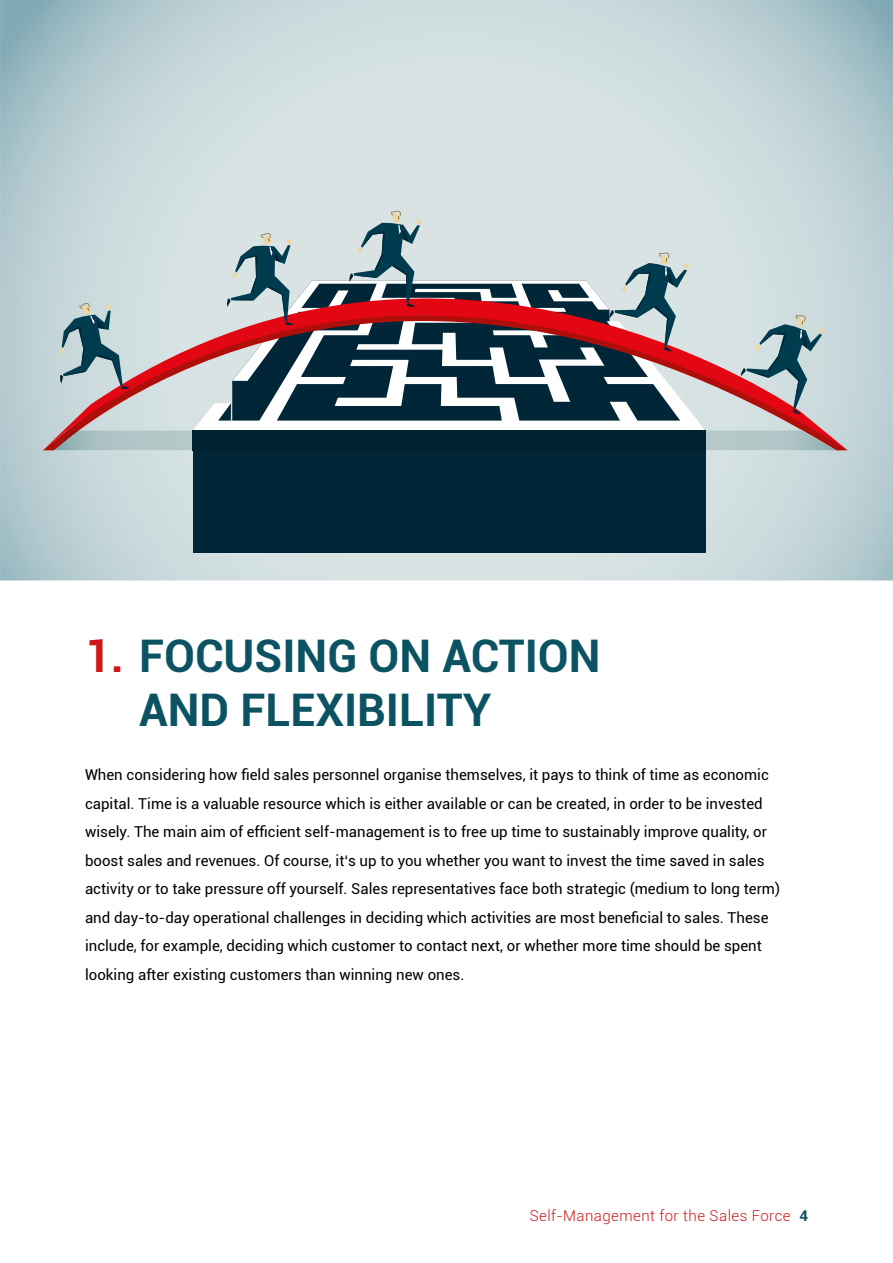
<style>
.page{position:relative;width:893px;height:1263px;background:#fff}
.page>*{position:absolute;margin:0;border:0;box-sizing:border-box;transform-origin:0 0}
.t1{font:700 45px/54px "Roboto";color:#0b5362}
.t2{font:15px/28.5px "Roboto";color:#000}
.t3{font:300 15px "Roboto";letter-spacing:.03em;color:#cd171a}
.s1{color:#cd171a}
.s2{font-weight:700;color:#0b5362}
</style>
<div class="page">
<svg style="left:0;top:0;width:893px;height:580px;background:#c2d4d7"></svg>
<div style="left:193px;top:430px;width:512px;height:123px;background:#002638"></div>
<svg style="left:43px;top:137px;width:805px;height:10px;background:#d0dddf"></svg>
<svg style="left:43px;top:147px;width:805px;height:303px;background:#b6b6ba"></svg>
<svg style="left:227px;top:232px;width:67px;height:93px;background:#9fadb2"></svg>
<svg style="left:60px;top:302px;width:70px;height:87px;background:#94acb2"></svg>
<svg style="left:609px;top:252px;width:80px;height:99px;background:#a8a0a6"></svg>
<svg style="left:741px;top:315px;width:83px;height:99px;background:#a3a1a6"></svg>
<svg style="left:349px;top:210px;width:72px;height:97px;background:#89939a"></svg>
<img style="left:79px;top:430px;width:757px;height:20px">
<div style="left:193px;top:430px;width:512px;height:20px;background:#002332"></div>
<svg style="left:54px;top:430px;width:25px;height:20px"></svg>
<h1 class="t1" style="left:139px;top:627px;width:463px;text-indent:-54px"><span class="s1">1.</span> FOCUSING ON ACTION<br>AND FLEXIBILITY</h1>
<p class="t2" style="left:85px;top:760px;width:696px">When considering how field sales personnel organise themselves, it pays to think of time as economic capital. Time is a valuable resource which is either available or can be created, in order to be invested wisely. The main aim of efficient self-management is to free up time to sustainably improve quality, or boost sales and revenues. Of course, it‘s up to you whether you want to invest the time saved in sales activity or to take pressure off yourself. Sales representatives face both strategic (medium to long term) and day-to-day operational challenges in deciding which activities are most beneficial to sales. These include, for example, deciding which customer to contact next, or whether more time should be spent looking after existing customers than winning new ones.</p>
<p class="t3" style="left:530px;top:1205px;width:280px">Self-Management for the Sales Force <span class="s2">4</span></p>
</div>
